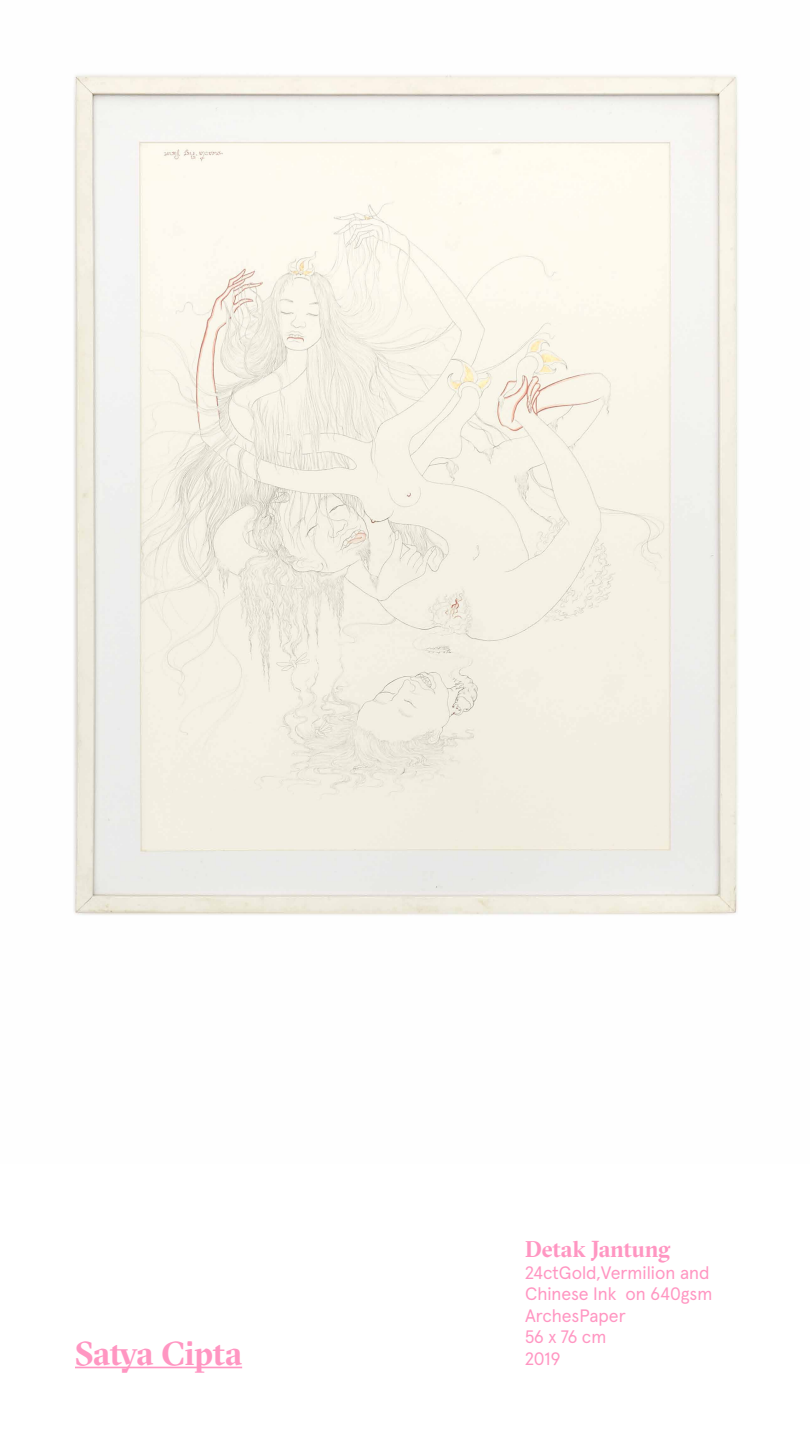
<style>
.page{position:relative;width:810px;height:1440px;background:#fff}
.page>*{position:absolute;margin:0;border:0;box-sizing:border-box;transform-origin:0 0}
.t1{font:700 33px "GT Sectra Fine";letter-spacing:-.005em;color:#ff96c2}
.t2{font:700 22.5px "GT Sectra Fine";letter-spacing:-.005em;color:#ff96c2}
.t3{font:18px/21.6px "Apercu Pro";color:#ff96c2}
</style>
<div class="page">
<img style="left:74px;top:74px;width:664px;height:841px">
<hr style="left:75px;top:1367px;width:167px;height:1px;background:#ff96c2">
<h1 class="t1" style="left:75px;top:1332px;width:169px">Satya Cipta</h1>
<p class="t2" style="left:525px;top:1235px;width:147px">Detak Jantung</p>
<p class="t3" style="left:525px;top:1260px;width:189px">24ctGold,Vermilion and<br>Chinese Ink on 640gsm<br>ArchesPaper<br>56 x 76 cm<br>2019</p>
</div>
